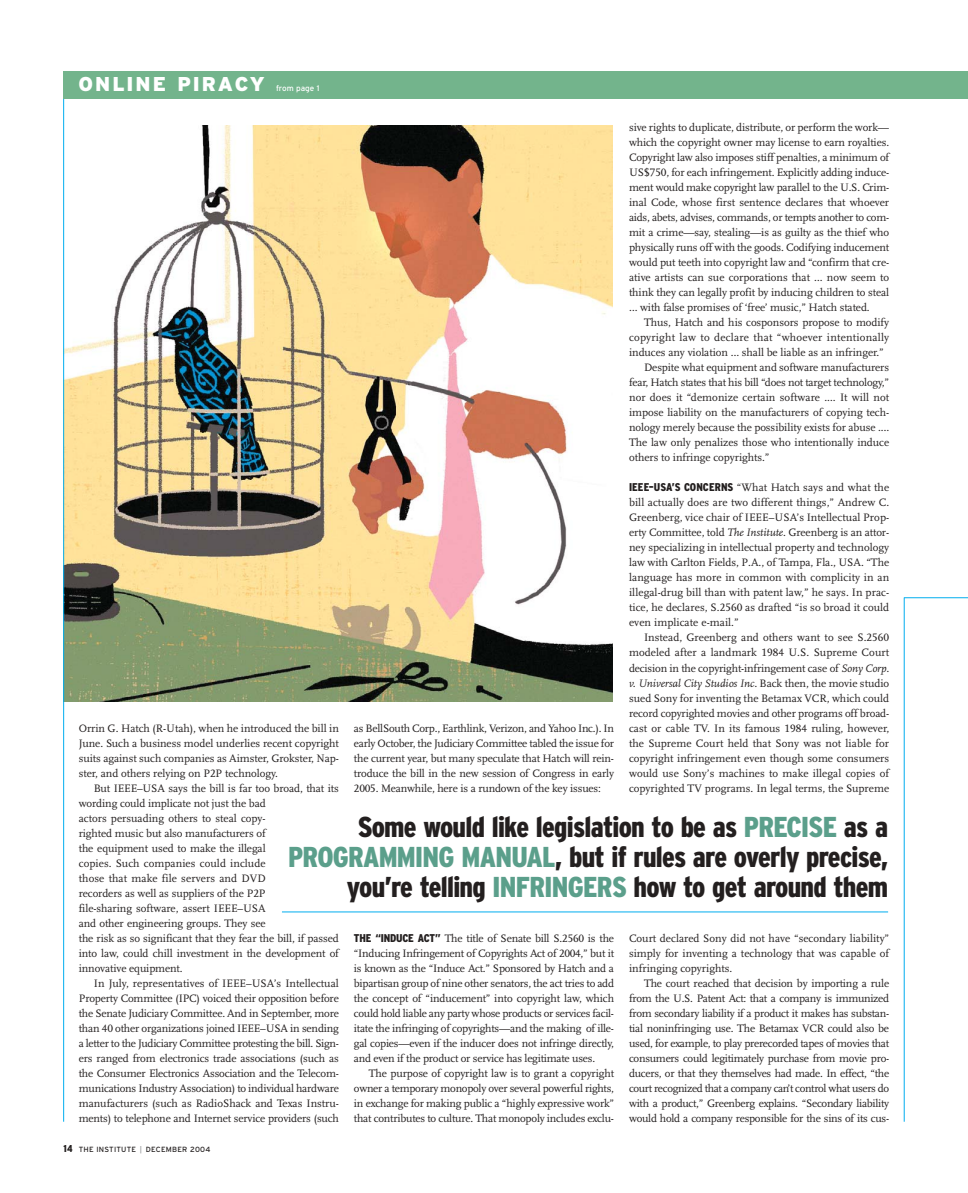
<style>
.page{position:relative;width:968px;height:1193px;background:#fff}
.page>*{position:absolute;margin:0;border:0;box-sizing:border-box;transform-origin:0 0}
.t1{font:900 condensed 28.75px/30px "Interstate";letter-spacing:-.025em;color:#231f1f;text-align:right}
.t2{font:900 20px "Interstate";letter-spacing:.1em;color:#fff}
.t3{font:11.25px/15px "Scala LF";letter-spacing:-.01em;color:#231f1f;text-align:justify}
.t4{font:11.25px "Scala LF";letter-spacing:.02em;color:#231f1f}
.t5{font:8.12px "Interstate";color:#fff}
.t6{font:7.5px "Interstate";letter-spacing:.03em;color:#231f1f}
.s1{font-family:"Interstate";font-weight:900;font-stretch:condensed}
.s2{font-style:italic}
.s3{color:#5b9f8b}
.s4{font-weight:900;font-stretch:condensed;font-size:10px}
.s5{color:#939497}
</style>
<div class="page">
<hr style="left:903px;top:597px;width:1px;height:524px;background:#00adef">
<img style="left:64px;top:126px;width:549px;height:575px">
<hr style="left:282px;top:911px;width:606px;height:1px;background:#00adef">
<hr style="left:63px;top:71px;width:1px;height:1050px;background:#00adef">
<hr style="left:904px;top:597px;width:64px;height:1px;background:#00adef">
<div style="left:63px;top:71px;width:905px;height:28px;background:#73b48c"></div>
<h2 class="t2" style="left:79px;top:76px;width:188px">ONLINE PIRACY</h2>
<p class="t5" style="left:276px;top:85px;width:45px">from page 1</p>
<p class="t3" style="left:629px;top:121px;width:262px">sive rights to duplicate, distribute, or perform the work— which the copyright owner may license to earn royalties.<br>Copyright law also imposes stiff penalties, a minimum of US$750, for each infringement. Explicitly adding induce&shy;ment would make copyright law parallel to the U.S. Crim&shy;inal Code, whose first sentence declares that whoever aids, abets, advises, commands, or tempts another to com&shy;mit a crime—say, stealing—is as guilty as the thief who physically runs off with the goods. Codifying inducement would put teeth into copyright law and “confirm that cre&shy;ative artists can sue corporations that … now seem to think they can legally profit by inducing children to steal … with false promises of ‘free’ music,” Hatch stated.</p>
<p class="t3" style="left:644px;top:316px;width:247px">Thus, Hatch and his cosponsors propose to modify</p>
<p class="t4" style="left:629px;top:333px;width:262px">copyright law to declare that “whoever intentionally</p>
<p class="t3" style="left:629px;top:346px;width:256px">induces any violation … shall be liable as an infringer.”</p>
<p class="t3" style="left:644px;top:361px;width:246px">Despite what equipment and software manufacturers</p>
<p class="t3" style="left:629px;top:376px;width:261px">fear, Hatch states that his bill “does not target technology,”</p>
<p class="t3" style="left:629px;top:391px;width:262px">nor does it “demonize certain software .… It will not</p>
<p class="t3" style="left:629px;top:406px;width:261px">impose liability on the manufacturers of copying tech-</p>
<p class="t3" style="left:629px;top:421px;width:262px">nology merely because the possibility exists for abuse .…</p>
<p class="t3" style="left:629px;top:436px;width:261px">The law only penalizes those who intentionally induce</p>
<p class="t3" style="left:629px;top:451px;width:142px">others to infringe copyrights.”</p>
<p class="t3" style="left:629px;top:481px;width:262px"><span class="s1">IEEE–USA’S CONCERNS</span> “What Hatch says and what the bill actually does are two different things,” Andrew C.<br>Greenberg, vice chair of IEEE–USA’s Intellectual Prop&shy;erty Committee, told <span class="s2">The Institute</span>. Greenberg is an attor&shy;ney specializing in intellectual property and technology law with Carlton Fields, P.A., of Tampa, Fla., USA. “The language has more in common with complicity in an illegal-drug bill than with patent law,” he says. In prac&shy;tice, he declares, S.2560 as drafted “is so broad it could even implicate e-mail.”</p>
<p class="t3" style="left:629px;top:631px;width:262px;text-indent:15px">Instead, Greenberg and others want to see S.2560 modeled after a landmark 1984 U.S. Supreme Court decision in the copyright-infringement case of <span class="s2">Sony Corp. v. Universal City Studios Inc.</span> Back then, the movie studio sued Sony for inventing the Betamax VCR, which could record copyrighted movies and other programs off broad&shy;cast or cable TV. In its famous 1984 ruling, however, the Supreme Court held that Sony was not liable for copyright infringement even though some consumers would use Sony’s machines to make illegal copies of copyrighted TV programs. In legal terms, the Supreme</p>
<p class="t3" style="left:354px;top:721px;width:262px">as BellSouth Corp., Earthlink, Verizon, and Yahoo Inc.). In early October, the Judiciary Committee tabled the issue for the current year, but many speculate that Hatch will rein&shy;troduce the bill in the new session of Congress in early 2005. Meanwhile, here is a rundown of the key issues:</p>
<p class="t3" style="left:79px;top:721px;width:262px">Orrin G. Hatch (R-Utah), when he introduced the bill in June. Such a business model underlies recent copyright suits against such companies as Aimster, Grokster, Nap&shy;ster, and others relying on P2P technology.</p>
<p class="t3" style="left:79px;top:781px;width:262px;text-align:left;text-indent:15px">But IEEE–USA says the bill is far too broad, that its wording could implicate not just the bad<br>actors persuading others to steal copy-<br>righted music but also manufacturers of<br>the equipment used to make the illegal<br>copies. Such companies could include<br>those that make file servers and DVD<br>recorders as well as suppliers of the P2P<br>file-sharing software, assert IEEE–USA<br>and other engineering groups. They see<br>the risk as so significant that they fear the bill, if passed into law, could chill investment in the development of innovative equipment.</p>
<p class="t3" style="left:79px;top:976px;width:262px;text-indent:15px">In July, representatives of IEEE–USA’s Intellectual Property Committee (IPC) voiced their opposition before the Senate Judiciary Committee. And in September, more than 40 other organizations joined IEEE–USA in sending a letter to the Judiciary Committee protesting the bill. Sign&shy;ers ranged from electronics trade associations (such as the Consumer Electronics Association and the Telecom&shy;munications Industry Association) to individual hardware manufacturers (such as RadioShack and Texas Instru&shy;ments) to telephone and Internet service providers (such</p>
<h1 class="t1" style="left:288px;top:814px;width:601px">Some would like legislation to be as <span class="s3">PRECISE</span> as a<br><span class="s3">PROGRAMMING MANUAL</span>, but if rules are overly precise, you’re telling <span class="s3">INFRINGERS</span> how to get around them</h1>
<p class="t3" style="left:354px;top:931px;width:262px"><span class="s1">THE “INDUCE ACT”</span> The title of Senate bill S.2560 is the “Inducing Infringement of Copyrights Act of 2004,” but it is known as the “Induce Act.” Sponsored by Hatch and a bipartisan group of nine other senators, the act tries to add the concept of “inducement” into copyright law, which could hold liable any party whose products or services facil&shy;itate the infringing of copyrights—and the making of ille&shy;gal copies—even if the inducer does not infringe directly, and even if the product or service has legitimate uses.</p>
<p class="t3" style="left:354px;top:1066px;width:261px;text-indent:15px">The purpose of copyright law is to grant a copyright owner a temporary monopoly over several powerful rights, in exchange for making public a “highly expressive work” that contributes to culture. That monopoly includes exclu-</p>
<p class="t3" style="left:629px;top:931px;width:262px">Court declared Sony did not have “secondary liability” simply for inventing a technology that was capable of infringing copyrights.</p>
<p class="t3" style="left:629px;top:976px;width:262px;text-indent:15px">The court reached that decision by importing a rule from the U.S. Patent Act: that a company is immunized from secondary liability if a product it makes has substan&shy;tial noninfringing use. The Betamax VCR could also be used, for example, to play prerecorded tapes of movies that consumers could legitimately purchase from movie pro&shy;ducers, or that they themselves had made. In effect, “the court recognized that a company can’t control what users do with a product,” Greenberg explains. “Secondary liability would hold a company responsible for the sins of its cus-</p>
<p class="t6" style="left:63px;top:1146px;width:148px"><span class="s4">14</span> THE INSTITUTE <span class="s5">|</span> DECEMBER 2004</p>
</div>
